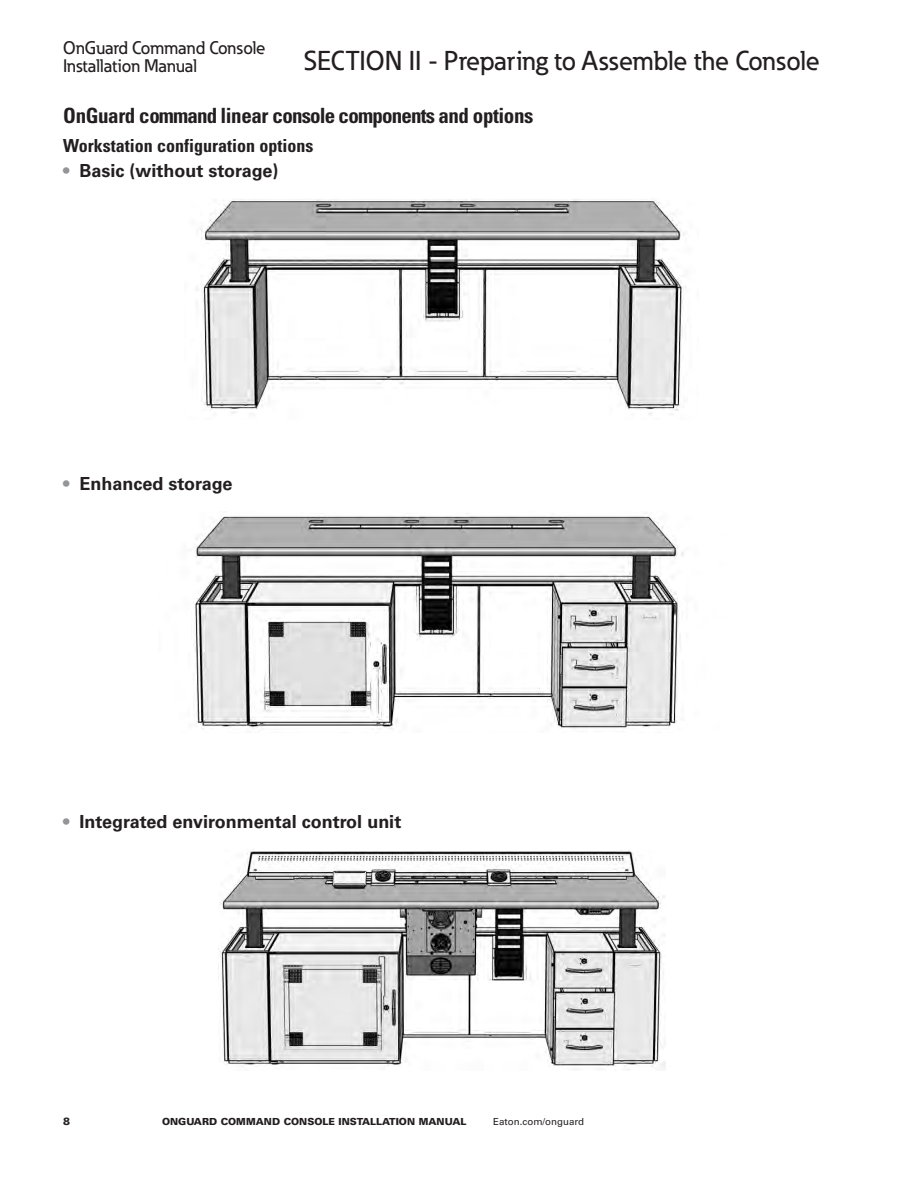
<style>
.page{position:relative;width:918px;height:1188px;background:#fff}
.page>*{position:absolute;margin:0;border:0;box-sizing:border-box;transform-origin:0 0}
._00_Header_Flush_Lef{font:500 27px "Eaton";color:#231f20}
._01_Head1{font:700 condensed 21px "Univers LT Std";letter-spacing:-.02em;color:#231f20}
.t1{font:700 18px "Univers LT Std";color:#231f20}
.t2{font:500 18px/18px "Eaton";color:#231f20}
._01_SubHead2{font:700 condensed 18px "Univers LT Std";color:#231f20}
.t3{font:900 10.5px "Univers LT Std";color:#231f20}
.t4{font:900 9.75px "Univers LT Std";color:#231f20}
.t5{font:9.75px "Univers LT Std";color:#231f20}
.s1{color:#939598}
</style>
<div class="page">
<img style="left:196px;top:198px;width:490px;height:217px">
<img style="left:193px;top:516px;width:491px;height:214px">
<img style="left:220px;top:850px;width:445px;height:219px">
<p class="t2" style="left:63px;top:39px;width:204px">OnGuard Command Console<br>Installation Manual</p>
<p class="_00_Header_Flush_Lef" style="left:304px;top:45px;width:517px">SECTION II - Preparing to Assemble the Console</p>
<p class="_01_Head1" style="left:63px;top:103px;width:472px">OnGuard command linear console components and options</p>
<p class="_01_SubHead2" style="left:63px;top:134px;width:252px">Workstation configuration options</p>
<p class="t1" style="left:63px;top:160px;width:217px"><span class="s1">•</span> Basic (without storage)</p>
<p class="t1" style="left:63px;top:473px;width:171px"><span class="s1">•</span> Enhanced storage</p>
<p class="t1" style="left:63px;top:812px;width:340px"><span class="s1">•</span> Integrated environmental control unit</p>
<p class="t3" style="left:63px;top:1115px;width:9px">8</p>
<p class="t4" style="left:162px;top:1115px;width:306px">ONGUARD COMMAND CONSOLE INSTALLATION MANUAL</p>
<p class="t5" style="left:493px;top:1116px;width:92px">Eaton.com/onguard</p>
</div>
